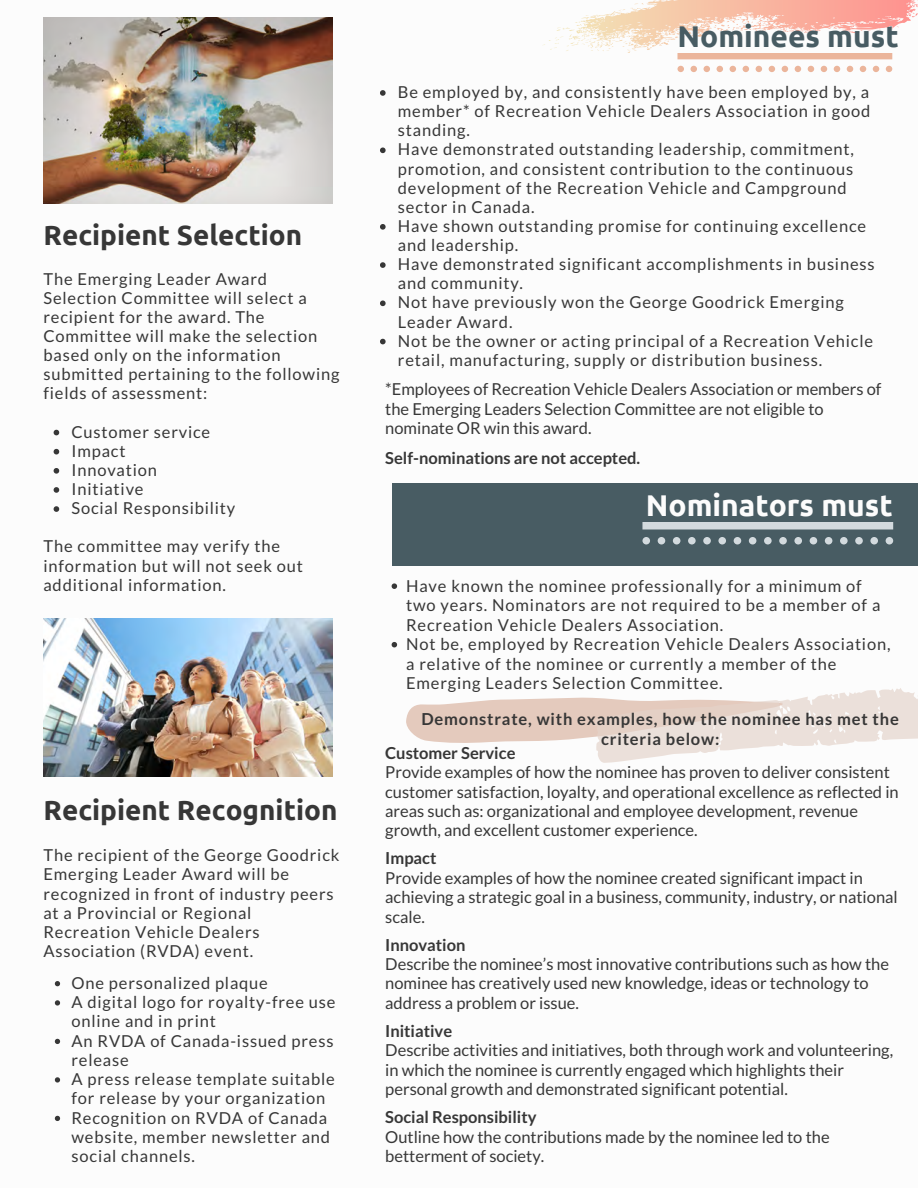
<style>
.page{position:relative;width:918px;height:1188px;background:#fff}
.page>*{position:absolute;margin:0;border:0;box-sizing:border-box;transform-origin:0 0}
.t1{font:700 30px "Ubuntu";color:#fcfcfc}
.t2{font:700 30px "Ubuntu";color:#485c63}
.t3{font:700 27.9px "Ubuntu";color:#373737}
.t4{font:16.5px/19.2px "Lato";letter-spacing:.05em;color:#373737}
.t5{font:16.5px/19.4px "Lato";color:#373737}
.t6{font:700 16.5px "Lato";color:#373737}
.t7{font:700 16.5px/19.5px "Lato";letter-spacing:.05em;color:#373737;text-align:center}
</style>
<div class="page">
<div style="left:392px;top:483px;width:526px;height:82px;background:#485c63"></div>
<svg style="left:642px;top:522px;width:251px;height:23px"></svg>
<svg style="left:542px;top:0;width:376px;height:72px"></svg>
<svg style="left:406px;top:688px;width:512px;height:75px"></svg>
<img style="left:43px;top:18px;width:290px;height:185px">
<img style="left:43px;top:618px;width:290px;height:159px">
<svg style="left:380px;top:90px;width:6px;height:6px"></svg>
<svg style="left:380px;top:148px;width:6px;height:5px"></svg>
<svg style="left:380px;top:224px;width:6px;height:6px"></svg>
<svg style="left:380px;top:262px;width:6px;height:6px"></svg>
<svg style="left:380px;top:301px;width:6px;height:5px"></svg>
<svg style="left:380px;top:339px;width:6px;height:5px"></svg>
<svg style="left:54px;top:430px;width:5px;height:5px"></svg>
<svg style="left:54px;top:449px;width:5px;height:6px"></svg>
<svg style="left:54px;top:468px;width:5px;height:6px"></svg>
<svg style="left:54px;top:487px;width:5px;height:6px"></svg>
<svg style="left:54px;top:506px;width:5px;height:6px"></svg>
<svg style="left:55px;top:981px;width:5px;height:5px"></svg>
<svg style="left:55px;top:1000px;width:5px;height:6px"></svg>
<svg style="left:55px;top:1039px;width:5px;height:5px"></svg>
<svg style="left:55px;top:1077px;width:5px;height:6px"></svg>
<svg style="left:55px;top:1116px;width:5px;height:5px"></svg>
<svg style="left:392px;top:583px;width:5px;height:6px"></svg>
<svg style="left:392px;top:642px;width:5px;height:5px"></svg>
<p class="t3" style="left:43px;top:219px;width:260px">Recipient Selection</p>
<p class="t4" style="left:43px;top:269px;width:298px">The Emerging Leader Award<br>Selection Committee will select a recipient for the award. The<br>Committee will make the selection based only on the information submitted pertaining to the following fields of assessment:</p>
<p class="t4" style="left:72px;top:422px;width:140px">Customer service</p>
<p class="t4" style="left:72px;top:441px;width:56px">Impact</p>
<p class="t4" style="left:72px;top:460px;width:87px">Innovation</p>
<p class="t4" style="left:72px;top:479px;width:74px">Initiative</p>
<p class="t4" style="left:72px;top:498px;width:165px">Social Responsibility</p>
<p class="t4" style="left:43px;top:536px;width:261px">The committee may verify the information but will not seek out additional information.</p>
<p class="t3" style="left:43px;top:794px;width:295px">Recipient Recognition</p>
<p class="t4" style="left:43px;top:845px;width:298px">The recipient of the George Goodrick<br>Emerging Leader Award will be recognized in front of industry peers at a Provincial or Regional<br>Recreation Vehicle Dealers<br>Association (RVDA) event.</p>
<p class="t4" style="left:72px;top:973px;width:198px">One personalized plaque</p>
<p class="t4" style="left:72px;top:992px;width:265px">A digital logo for royalty-free use online and in print</p>
<p class="t4" style="left:72px;top:1031px;width:264px">An RVDA of Canada-issued press release</p>
<p class="t4" style="left:72px;top:1069px;width:265px">A press release template suitable for release by your organization</p>
<p class="t4" style="left:72px;top:1108px;width:260px">Recognition on RVDA of Canada website, member newsletter and social channels.</p>
<p class="t2" style="left:677px;top:19px;width:223px">Nominees must</p>
<p class="t4" style="left:398px;top:82px;width:474px;text-align:justify">Be employed by, and consistently have been employed by, a member* of Recreation Vehicle Dealers Association in good standing.</p>
<p class="t4" style="left:398px;top:139px;width:458px">Have demonstrated outstanding leadership, commitment, promotion, and consistent contribution to the continuous development of the Recreation Vehicle and Campground sector in Canada.</p>
<p class="t4" style="left:398px;top:216px;width:470px">Have shown outstanding promise for continuing excellence and leadership.</p>
<p class="t4" style="left:398px;top:254px;width:478px">Have demonstrated significant accomplishments in business and community.</p>
<p class="t4" style="left:398px;top:292px;width:448px">Not have previously won the George Goodrick Emerging<br>Leader Award.</p>
<p class="t4" style="left:398px;top:331px;width:477px">Not be the owner or acting principal of a Recreation Vehicle retail, manufacturing, supply or distribution business.</p>
<p class="t5" style="left:385px;top:379px;width:498px">*Employees of Recreation Vehicle Dealers Association or members of the Emerging Leaders Selection Committee are not eligible to nominate OR win this award.</p>
<p class="t6" style="left:385px;top:448px;width:257px">Self-nominations are not accepted.</p>
<p class="t1" style="left:646px;top:488px;width:248px">Nominators must</p>
<p class="t4" style="left:406px;top:576px;width:476px">Have known the nominee professionally for a minimum of two years. Nominators are not required to be a member of a<br>Recreation Vehicle Dealers Association.</p>
<p class="t4" style="left:406px;top:634px;width:486px">Not be, employed by Recreation Vehicle Dealers Association, a relative of the nominee or currently a member of the<br>Emerging Leaders Selection Committee.</p>
<p class="t7" style="left:421px;top:709px;width:479px">Demonstrate, with examples, how the nominee has met the criteria below:</p>
<p class="t6" style="left:385px;top:743px;width:132px">Customer Service</p>
<p class="t5" style="left:385px;top:762px;width:515px">Provide examples of how the nominee has proven to deliver consistent customer satisfaction, loyalty, and operational excellence as reflected in areas such as: organizational and employee development, revenue growth, and excellent customer experience.</p>
<p class="t6" style="left:385px;top:848px;width:53px">Impact</p>
<p class="t5" style="left:385px;top:868px;width:514px">Provide examples of how the nominee created significant impact in achieving a strategic goal in a business, community, industry, or national scale.</p>
<p class="t6" style="left:385px;top:934px;width:82px">Innovation</p>
<p class="t5" style="left:385px;top:954px;width:505px">Describe the nominee’s most innovative contributions such as how the nominee has creatively used new knowledge, ideas or technology to address a problem or issue.</p>
<p class="t6" style="left:385px;top:1021px;width:68px">Initiative</p>
<p class="t5" style="left:385px;top:1040px;width:509px">Describe activities and initiatives, both through work and volunteering, in which the nominee is currently engaged which highlights their personal growth and demonstrated significant potential.</p>
<p class="t6" style="left:385px;top:1107px;width:153px">Social Responsibility</p>
<p class="t5" style="left:385px;top:1127px;width:446px">Outline how the contributions made by the nominee led to the betterment of society.</p>
</div>
